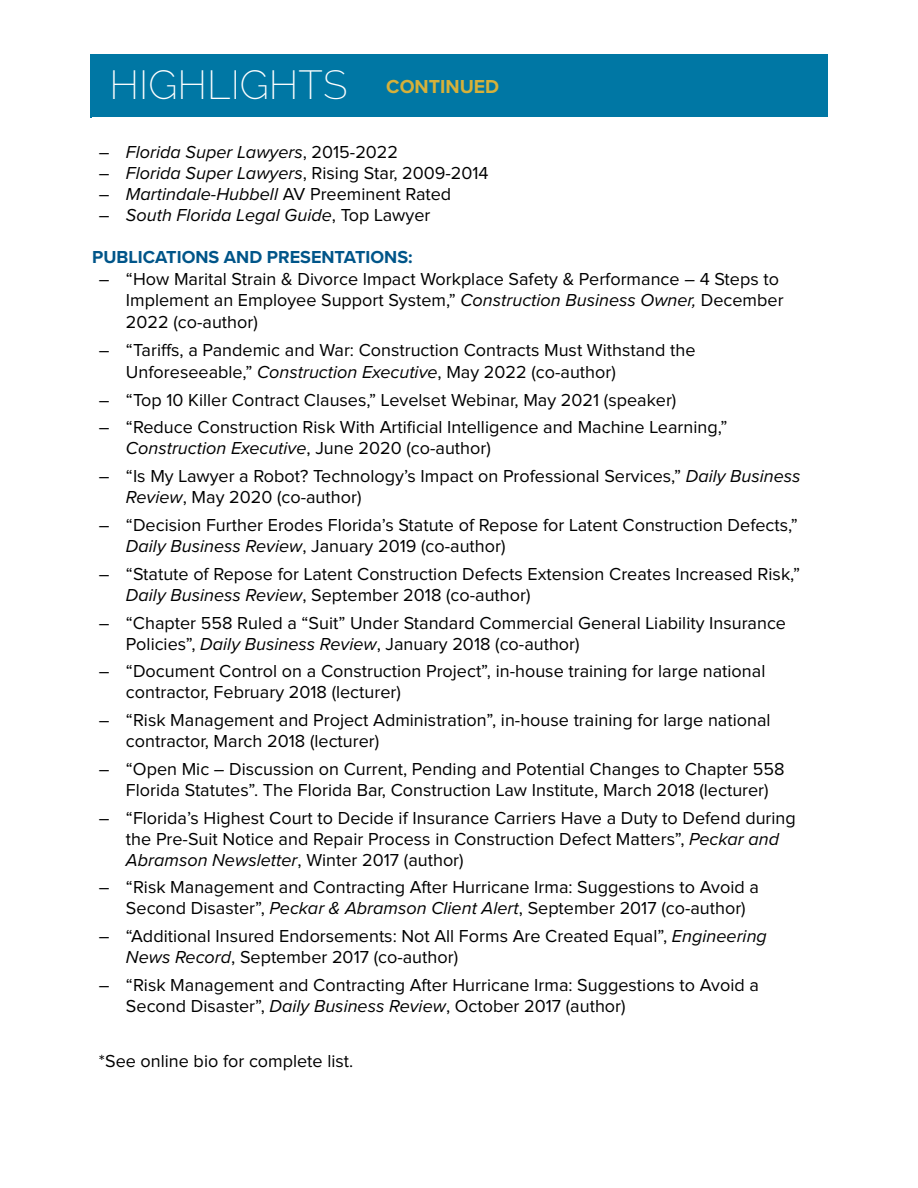
<style>
.page{position:relative;width:918px;height:1188px;background:#fff}
.page>*{position:absolute;margin:0;border:0;box-sizing:border-box;transform-origin:0 0}
.t1{font:200 40.5px "Raleway";color:#fff}
.t2{font:18px/21px "Proxima Nova";color:#000}
.t3{font:italic 18px "Proxima Nova";color:#000}
.t4{font:700 18px "Proxima Nova";color:#005589}
.s1{font-style:normal}
.s2{font-style:italic}
</style>
<div class="page">
<div style="left:90px;top:54px;width:738px;height:63px;background:#0077a4"></div>
<h1 class="t1" style="left:110px;top:61px;width:391px">HIGHLIGHTS <sup>CONTINUED</sup></h1>
<p class="t3" style="left:99px;top:139px;width:301px"><span class="s1">–</span> Florida Super Lawyers<span class="s1">, 2015-2022</span></p>
<p class="t2" style="left:99px;top:163px;width:391px">– <span class="s2">Florida Super Lawyers</span>, Rising Star, 2009-2014</p>
<p class="t2" style="left:99px;top:184px;width:354px">– <span class="s2">Martindale-Hubbell</span> AV Preeminent Rated</p>
<p class="t3" style="left:99px;top:202px;width:333px"><span class="s1">–</span> South Florida Legal Guide<span class="s1">, Top Lawyer</span></p>
<p class="t4" style="left:92px;top:244px;width:322px">PUBLICATIONS AND PRESENTATIONS:</p>
<p class="t2" style="left:126px;top:268px;width:659px;line-height:21.6px;text-indent:-27px">– “How Marital Strain &amp; Divorce Impact Workplace Safety &amp; Performance – 4 Steps to<br>Implement an Employee Support System,” <span class="s2">Construction Business Owner,</span> December<br>2022 (co-author)</p>
<p class="t2" style="left:126px;top:340px;width:571px;line-height:21.6px;text-indent:-27px">– “Tariffs, a Pandemic and War: Construction Contracts Must Withstand the<br>Unforeseeable,” <span class="s2">Construction Executive</span>, May 2022 (co-author)</p>
<p class="t2" style="left:99px;top:390px;width:579px">– “Top 10 Killer Contract Clauses,” Levelset Webinar, May 2021 (speaker)</p>
<p class="t2" style="left:126px;top:417px;width:603px;text-indent:-27px">– “Reduce Construction Risk With Artificial Intelligence and Machine Learning,”<br><span class="s2">Construction Executive</span>, June 2020 (co-author)</p>
<p class="t2" style="left:126px;top:466px;width:676px;text-indent:-27px">– “Is My Lawyer a Robot? Technology’s Impact on Professional Services,” <span class="s2">Daily Business<br>Review</span>, May 2020 (co-author)</p>
<p class="t2" style="left:126px;top:515px;width:674px;text-indent:-27px">– “Decision Further Erodes Florida’s Statute of Repose for Latent Construction Defects,”<br><span class="s2">Daily Business Review</span>, January 2019 (co-author)</p>
<p class="t2" style="left:126px;top:564px;width:676px;text-indent:-27px">– “Statute of Repose for Latent Construction Defects Extension Creates Increased Risk,”<br><span class="s2">Daily Business Review</span>, September 2018 (co-author)</p>
<p class="t2" style="left:126px;top:612px;width:662px;text-indent:-27px">– “Chapter 558 Ruled a “Suit” Under Standard Commercial General Liability Insurance<br>Policies”, <span class="s2">Daily Business Review</span>, January 2018 (co-author)</p>
<p class="t2" style="left:126px;top:661px;width:641px;text-indent:-27px">– “Document Control on a Construction Project”, in-house training for large national contractor, February 2018 (lecturer)</p>
<p class="t2" style="left:126px;top:710px;width:646px;text-indent:-27px">– “Risk Management and Project Administration”, in-house training for large national contractor, March 2018 (lecturer)</p>
<p class="t2" style="left:126px;top:759px;width:660px;text-indent:-27px">– “Open Mic – Discussion on Current, Pending and Potential Changes to Chapter 558<br>Florida Statutes”. The Florida Bar, Construction Law Institute, March 2018 (lecturer)</p>
<p class="t2" style="left:126px;top:807px;width:671px;text-indent:-27px">– “Florida’s Highest Court to Decide if Insurance Carriers Have a Duty to Defend during the Pre-Suit Notice and Repair Process in Construction Defect Matters”, <span class="s2">Peckar and<br>Abramson Newsletter</span>, Winter 2017 (author)</p>
<p class="t2" style="left:126px;top:877px;width:635px;text-indent:-27px">– “Risk Management and Contracting After Hurricane Irma: Suggestions to Avoid a<br>Second Disaster”, <span class="s2">Peckar &amp; Abramson Client Alert</span>, September 2017 (co-author)</p>
<p class="t2" style="left:126px;top:926px;width:642px;text-indent:-27px">– “Additional Insured Endorsements: Not All Forms Are Created Equal”, <span class="s2">Engineering<br>News Record</span>, September 2017 (co-author)</p>
<p class="t2" style="left:126px;top:975px;width:635px;text-indent:-27px">– “Risk Management and Contracting After Hurricane Irma: Suggestions to Avoid a<br>Second Disaster”, <span class="s2">Daily Business Review</span>, October 2017 (author)</p>
<p class="t2" style="left:99px;top:1051px;width:256px">*See online bio for complete list.</p>
</div>
